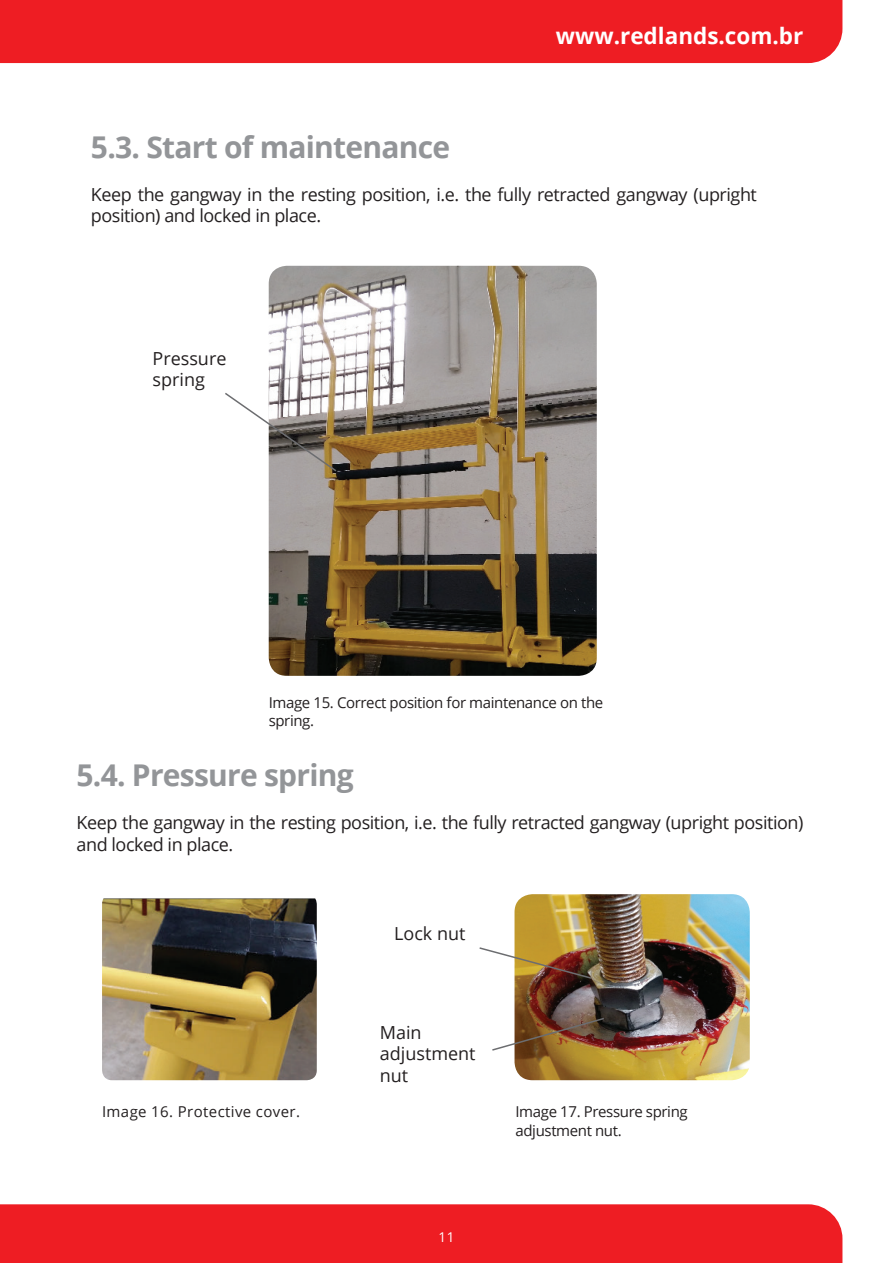
<style>
.page{position:relative;width:893px;height:1263px;background:#fff}
.page>*{position:absolute;margin:0;border:0;box-sizing:border-box;transform-origin:0 0}
.t1{font:700 30px "Open Sans";letter-spacing:-.025em;color:#939598}
.t2{font:700 22.5px "Open Sans";color:#fff}
.t3{font:18px/21.6px "Open Sans";letter-spacing:-.025em;color:#231f20}
.t4{font:18px/21.6px "Open Sans";color:#231f20}
.t5{font:15px/18.6px "Open Sans";letter-spacing:-.025em;color:#231f20}
.t6{font:15px "Open Sans";letter-spacing:.025em;color:#231f20}
.t7{font:13.5px "Open Sans";color:#fff}
</style>
<div class="page">
<div style="left:0;top:0;width:842px;height:63px;background:#ee1d23"></div>
<div style="left:0;top:1204px;width:842px;height:59px;background:#ee1d23"></div>
<img style="left:269px;top:266px;width:328px;height:410px">
<img style="left:102px;top:898px;width:215px;height:182px">
<img style="left:514px;top:894px;width:236px;height:186px">
<svg style="left:225px;top:391px;width:113px;height:82px"></svg>
<img style="left:479px;top:946px;width:114px;height:34px">
<img style="left:492px;top:1016px;width:114px;height:36px">
<p class="t2" style="left:556px;top:20px;width:249px">www.redlands.com.br</p>
<h1 class="t1" style="left:91px;top:126px;width:361px">5.3. Start of maintenance</h1>
<p class="t3" style="left:91px;top:183px;width:667px">Keep the gangway in the resting position, i.e. the fully retracted gangway (upright position) and locked in place.</p>
<p class="t4" style="left:152px;top:347px;width:75px">Pressure spring</p>
<p class="t5" style="left:269px;top:692px;width:336px">Image 15. Correct position for maintenance on the spring.</p>
<h1 class="t1" style="left:77px;top:754px;width:279px">5.4. Pressure spring</h1>
<p class="t3" style="left:77px;top:811px;width:728px">Keep the gangway in the resting position, i.e. the fully retracted gangway (upright position) and locked in place.</p>
<p class="t3" style="left:394px;top:922px;width:73px">Lock nut</p>
<p class="t4" style="left:380px;top:1021px;width:97px">Main adjustment nut</p>
<p class="t6" style="left:102px;top:1101px;width:200px">Image 16. Protective cover.</p>
<p class="t5" style="left:515px;top:1102px;width:174px">Image 17. Pressure spring adjustment nut.</p>
<p class="t7" style="left:439px;top:1227px;width:17px">11</p>
</div>
